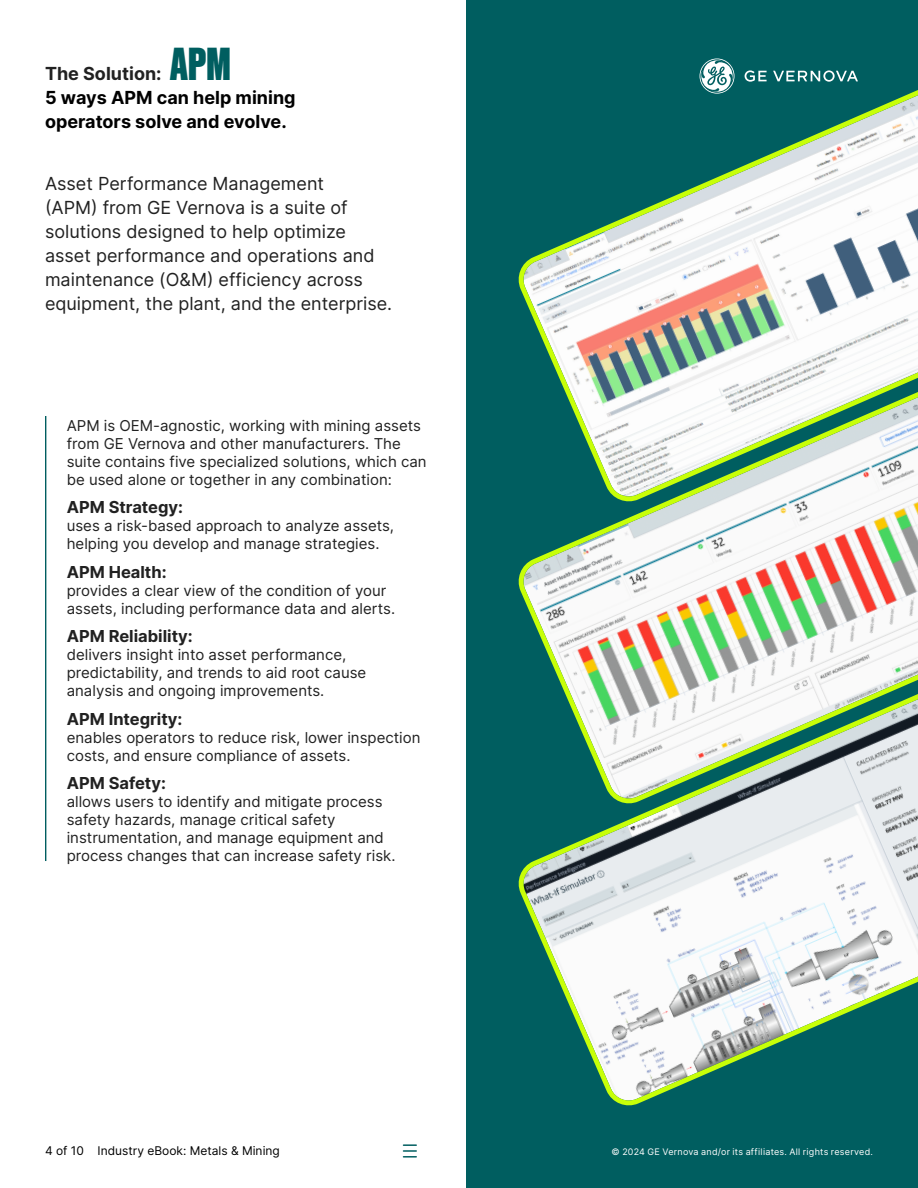
<style>
.page{position:relative;width:918px;height:1188px;background:#fff}
.page>*{position:absolute;margin:0;border:0;box-sizing:border-box;transform-origin:0 0}
.t1{font:800 45px "Sons Condensed";color:#005e60}
.t2{font:18px/24px "Inter";color:#212121}
.t3{font:700 18px/24px "Inter";color:#000}
.t4{font:700 18px "Inter";color:#212121}
.t5{font:700 16.5px "Inter";color:#212121}
.t6{font:15px/18px "Inter";color:#212121}
.t7{font:12px "Inter";color:#000}
.t8{font:9px "Inter";letter-spacing:.03em;color:#fff}
</style>
<div class="page">
<div style="left:466px;top:0;width:452px;height:1188px;background:#005e60"></div>
<svg style="left:518px;top:805px;width:400px;height:301px"></svg>
<svg style="left:518px;top:90px;width:400px;height:297px"></svg>
<svg style="left:518px;top:387px;width:400px;height:418px"></svg>
<hr style="left:45px;top:416px;width:1px;height:445px;background:#005e60">
<svg style="left:404px;top:1144px;width:12px;height:14px"></svg>
<svg style="left:700px;top:59px;width:158px;height:35px"></svg>
<h1 class="t1" style="left:170px;top:39px;width:62px">APM</h1>
<p class="t3" style="left:45px;top:85px;width:252px">5 ways APM can help mining operators solve and evolve.</p>
<p class="t4" style="left:45px;top:60px;width:118px">The Solution:</p>
<p class="t2" style="left:45px;top:171px;width:349px">Asset Performance Management<br>(APM) from GE Vernova is a suite of solutions designed to help optimize asset performance and operations and maintenance (O&amp;M) efficiency across equipment, the plant, and the enterprise.</p>
<p class="t6" style="left:67px;top:416px;width:361px">APM is OEM-agnostic, working with mining assets from GE Vernova and other manufacturers. The suite contains five specialized solutions, which can be used alone or together in any combination:</p>
<p class="t5" style="left:67px;top:495px;width:118px">APM Strategy:</p>
<p class="t6" style="left:67px;top:516px;width:329px">uses a risk-based approach to analyze assets, helping you develop and manage strategies.</p>
<p class="t5" style="left:67px;top:560px;width:101px">APM Health:</p>
<p class="t6" style="left:67px;top:581px;width:330px">provides a clear view of the condition of your assets, including performance data and alerts.</p>
<p class="t5" style="left:67px;top:624px;width:127px">APM Reliability:</p>
<p class="t6" style="left:67px;top:645px;width:301px">delivers insight into asset performance, predictability, and trends to aid root cause analysis and ongoing improvements.</p>
<p class="t5" style="left:67px;top:707px;width:117px">APM Integrity:</p>
<p class="t6" style="left:67px;top:728px;width:355px">enables operators to reduce risk, lower inspection costs, and ensure compliance of assets.</p>
<p class="t5" style="left:67px;top:771px;width:101px">APM Safety:</p>
<p class="t6" style="left:67px;top:792px;width:330px">allows users to identify and mitigate process safety hazards, manage critical safety instrumentation, and manage equipment and process changes that can increase safety risk.</p>
<p class="t7" style="left:45px;top:1142px;width:236px">4 of 10 Industry eBook: Metals &amp; Mining</p>
<p class="t8" style="left:612px;top:1146px;width:263px">© 2024 GE Vernova and/or its affiliates. All rights reserved.</p>
</div>
